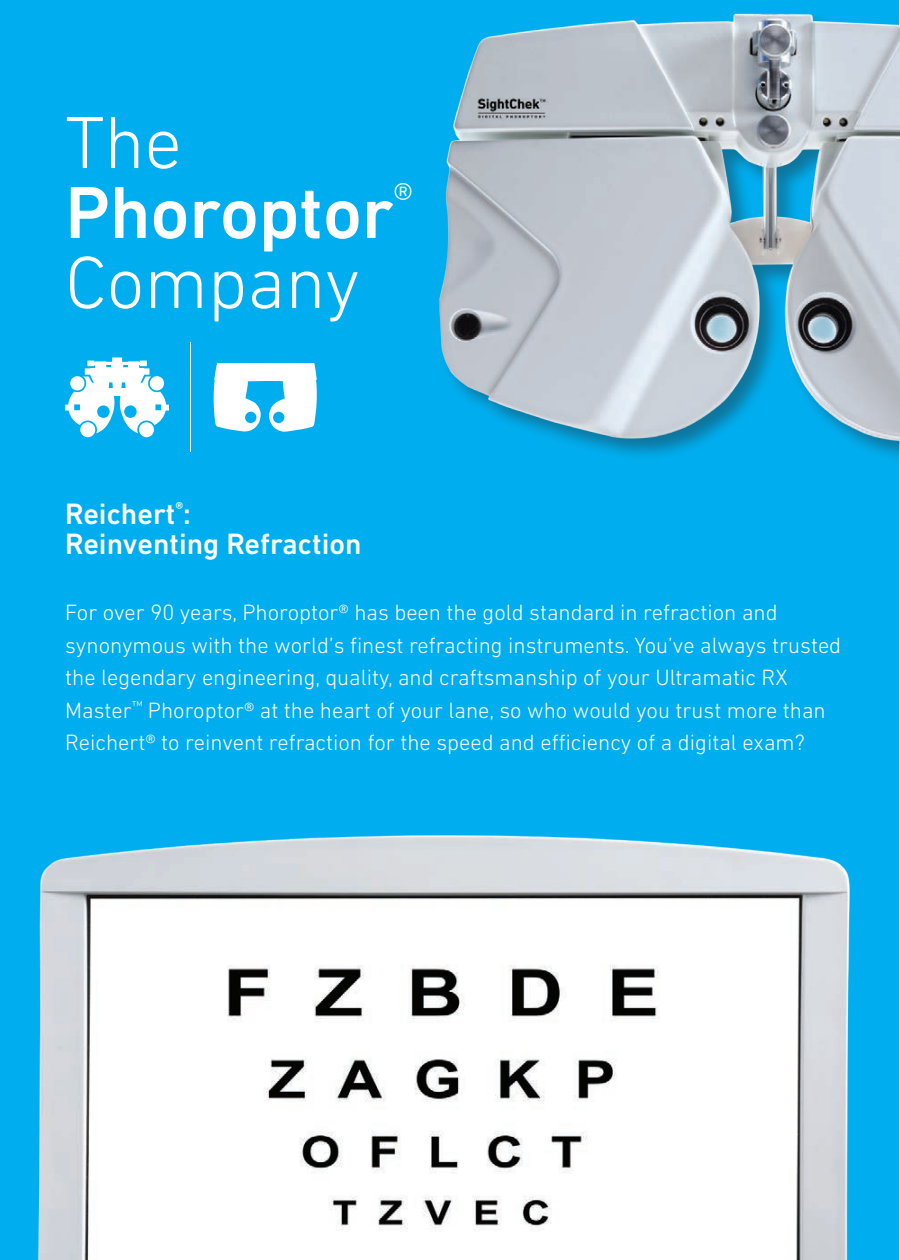
<style>
.page{position:relative;width:900px;height:1260px;background:#fff}
.page>*{position:absolute;margin:0;border:0;box-sizing:border-box;transform-origin:0 0}
.t1{font:300 75px/70px "DIN Next LT Pro";letter-spacing:-.005em;color:#fff}
.t2{font:500 30px/30px "DIN Next LT Pro";color:#fff}
.t3{font:300 22.5px/32.5px "DIN Next LT Pro";color:#fff}
.s1{font-weight:500}
</style>
<div class="page">
<div style="left:1px;top:0;width:898px;height:1260px;background:#00aeef"></div>
<img style="left:439px;top:13px;width:460px;height:444px">
<img style="left:38px;top:835px;width:812px;height:425px">
<svg style="left:65px;top:357px;width:104px;height:80px"></svg>
<svg style="left:214px;top:363px;width:103px;height:69px"></svg>
<hr style="left:190px;top:343px;width:1px;height:109px;background:#fff">
<h1 class="t1" style="left:65px;top:107px;width:349px">The<br><span class="s1">Phoroptor</span><sup>®<br></sup>Company</h1>
<h2 class="t2" style="left:65px;top:498px;width:298px">Reichert<sup>®</sup>:<br>Reinventing Refraction</h2>
<p class="t3" style="left:65px;top:596px;width:778px">For over 90 years, Phoroptor® has been the gold standard in refraction and synonymous with the world’s finest refracting instruments. You’ve always trusted the legendary engineering, quality, and craftsmanship of your Ultramatic RX Master<sup>™</sup> Phoroptor® at the heart of your lane, so who would you trust more than Reichert® to reinvent refraction for the speed and efficiency of a digital exam?</p>
</div>
